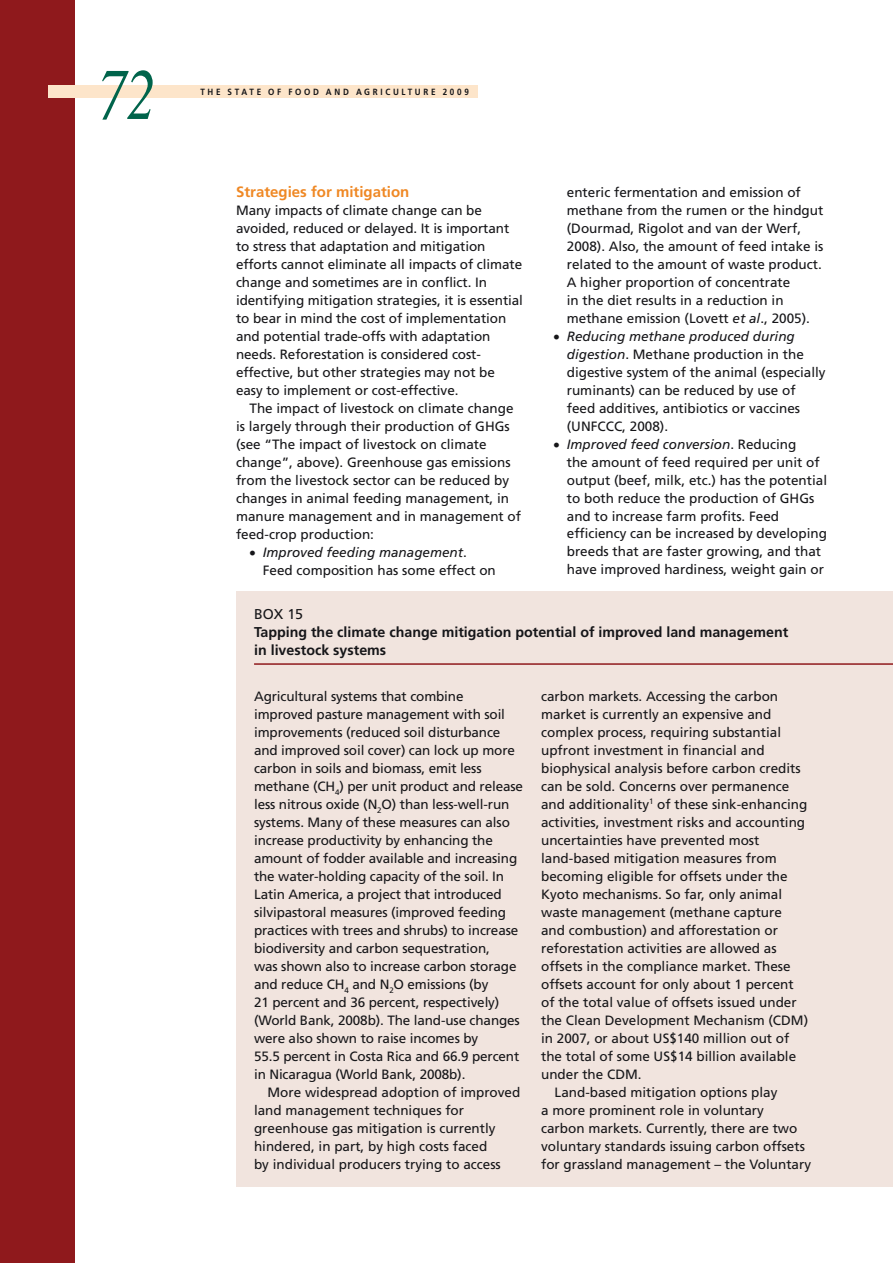
<style>
.page{position:relative;width:893px;height:1263px;background:#fff}
.page>*{position:absolute;margin:0;border:0;box-sizing:border-box;transform-origin:0 0}
.t1{font:italic 72px "Times";color:#00644b;scale:.8 1}
.t2{font:700 15px "Frutiger LT Std";color:#ef8824}
.t3{font:700 14.25px/18px "Frutiger LT Std";color:#161619}
.t4{font:14.25px "Frutiger LT Std";color:#161619}
.t5{font:13.5px/18px "Frutiger LT Std";color:#161619}
.t6{font:700 9px "Frutiger LT Std";letter-spacing:.33em;color:#161619;scale:.9 1}
.s1{font-style:italic}
</style>
<div class="page">
<div style="left:0;top:0;width:74px;height:1263px;background:#8f191c"></div>
<div style="left:49px;top:85px;width:429px;height:13px;background:#fde5ca"></div>
<div style="left:236px;top:591px;width:657px;height:595px;background:#f1e4de"></div>
<hr style="left:254px;top:663px;width:639px;height:2px;background:#8f191c">
<h1 class="t1" style="left:98px;top:69px;width:73px">72</h1>
<p class="t6" style="left:200px;top:88px;width:300px">THE STATE OF FOOD AND AGRICULTURE 2009</p>
<p class="t2" style="left:236px;top:185px;width:175px">Strategies for mitigation</p>
<p class="t5" style="left:236px;top:202px;width:289px">Many impacts of climate change can be avoided, reduced or delayed. It is important to stress that adaptation and mitigation efforts cannot eliminate all impacts of climate change and sometimes are in conflict. In identifying mitigation strategies, it is essential to bear in mind the cost of implementation and potential trade-offs with adaptation needs. Reforestation is considered cost&shy;effective, but other strategies may not be easy to implement or cost-effective.</p>
<p class="t5" style="left:236px;top:400px;width:287px;text-indent:13px">The impact of livestock on climate change is largely through their production of GHGs (see “The impact of livestock on climate change”, above). Greenhouse gas emissions from the livestock sector can be reduced by changes in animal feeding management, in manure management and in management of feed-crop production:</p>
<p class="t5" style="left:263px;top:543px;width:235px;text-indent:-13px">❖ <span class="s1">Improved feeding management</span>.<br>Feed composition has some effect on</p>
<p class="t5" style="left:567px;top:183px;width:258px">enteric fermentation and emission of methane from the rumen or the hindgut (Dourmad, Rigolot and van der Werf, 2008). Also, the amount of feed intake is related to the amount of waste product.<br>A higher proportion of concentrate<br>in the diet results in a reduction in methane emission (Lovett <span class="s1">et al</span>., 2005).</p>
<p class="t5" style="left:567px;top:327px;width:260px;text-indent:-13px">❖ <span class="s1">Reducing methane produced during digestion</span>. Methane production in the digestive system of the animal (especially ruminants) can be reduced by use of feed additives, antibiotics or vaccines (UNFCCC, 2008).</p>
<p class="t5" style="left:567px;top:435px;width:262px;text-indent:-13px">❖ <span class="s1">Improved feed conversion</span>. Reducing<br>the amount of feed required per unit of output (beef, milk, etc.) has the potential to both reduce the production of GHGs and to increase farm profits. Feed efficiency can be increased by developing breeds that are faster growing, and that have improved hardiness, weight gain or</p>
<p class="t4" style="left:254px;top:608px;width:51px">BOX 15</p>
<p class="t3" style="left:254px;top:624px;width:536px">Tapping the climate change mitigation potential of improved land management in livestock systems</p>
<p class="t5" style="left:254px;top:688px;width:270px">Agricultural systems that combine improved pasture management with soil improvements (reduced soil disturbance and improved soil cover) can lock up more carbon in soils and biomass, emit less methane (CH<sub>4</sub>) per unit product and release less nitrous oxide (N<sub>2</sub>O) than less-well-run systems. Many of these measures can also increase productivity by enhancing the amount of fodder available and increasing the water-holding capacity of the soil. In Latin America, a project that introduced silvipastoral measures (improved feeding practices with trees and shrubs) to increase biodiversity and carbon sequestration,<br>was shown also to increase carbon storage and reduce CH<sub>4</sub> and N<sub>2</sub>O emissions (by<br>21 percent and 36 percent, respectively) (World Bank, 2008b). The land-use changes were also shown to raise incomes by<br>55.5 percent in Costa Rica and 66.9 percent in Nicaragua (World Bank, 2008b).</p>
<p class="t5" style="left:254px;top:1083px;width:268px;text-indent:13px">More widespread adoption of improved land management techniques for greenhouse gas mitigation is currently hindered, in part, by high costs faced<br>by individual producers trying to access</p>
<p class="t5" style="left:541px;top:687px;width:239px">carbon markets. Accessing the carbon</p>
<p class="t5" style="left:541px;top:705px;width:232px">market is currently an expensive and</p>
<p class="t5" style="left:541px;top:723px;width:242px">complex process, requiring substantial</p>
<p class="t5" style="left:541px;top:741px;width:225px">upfront investment in financial and</p>
<p class="t5" style="left:541px;top:759px;width:261px">biophysical analysis before carbon credits</p>
<p class="t5" style="left:541px;top:777px;width:250px">can be sold. Concerns over permanence</p>
<p class="t5" style="left:541px;top:796px;width:268px">and additionality<sup>1</sup> of these sink-enhancing</p>
<p class="t5" style="left:541px;top:814px;width:266px">activities, investment risks and accounting</p>
<p class="t5" style="left:541px;top:832px;width:220px">uncertainties have prevented most</p>
<p class="t5" style="left:541px;top:850px;width:237px">land-based mitigation measures from</p>
<p class="t5" style="left:541px;top:868px;width:248px">becoming eligible for offsets under the</p>
<p class="t5" style="left:541px;top:886px;width:243px">Kyoto mechanisms. So far, only animal</p>
<p class="t5" style="left:541px;top:903px;width:242px">waste management (methane capture</p>
<p class="t5" style="left:541px;top:921px;width:238px">and combustion) and afforestation or</p>
<p class="t5" style="left:541px;top:939px;width:237px">reforestation activities are allowed as</p>
<p class="t5" style="left:541px;top:957px;width:251px">offsets in the compliance market. These</p>
<p class="t5" style="left:541px;top:975px;width:254px">offsets account for only about 1 percent</p>
<p class="t5" style="left:541px;top:993px;width:257px">of the total value of offsets issued under</p>
<p class="t5" style="left:541px;top:1011px;width:269px">the Clean Development Mechanism (CDM)</p>
<p class="t5" style="left:541px;top:1029px;width:250px">in 2007, or about US$140 million out of</p>
<p class="t5" style="left:541px;top:1047px;width:257px">the total of some US$14 billion available</p>
<p class="t5" style="left:541px;top:1065px;width:102px">under the CDM.</p>
<p class="t5" style="left:555px;top:1083px;width:224px">Land-based mitigation options play</p>
<p class="t5" style="left:541px;top:1101px;width:224px">a more prominent role in voluntary</p>
<p class="t5" style="left:541px;top:1119px;width:258px">carbon markets. Currently, there are two</p>
<p class="t5" style="left:541px;top:1137px;width:265px">voluntary standards issuing carbon offsets</p>
<p class="t5" style="left:541px;top:1155px;width:272px">for grassland management – the Voluntary</p>
</div>
